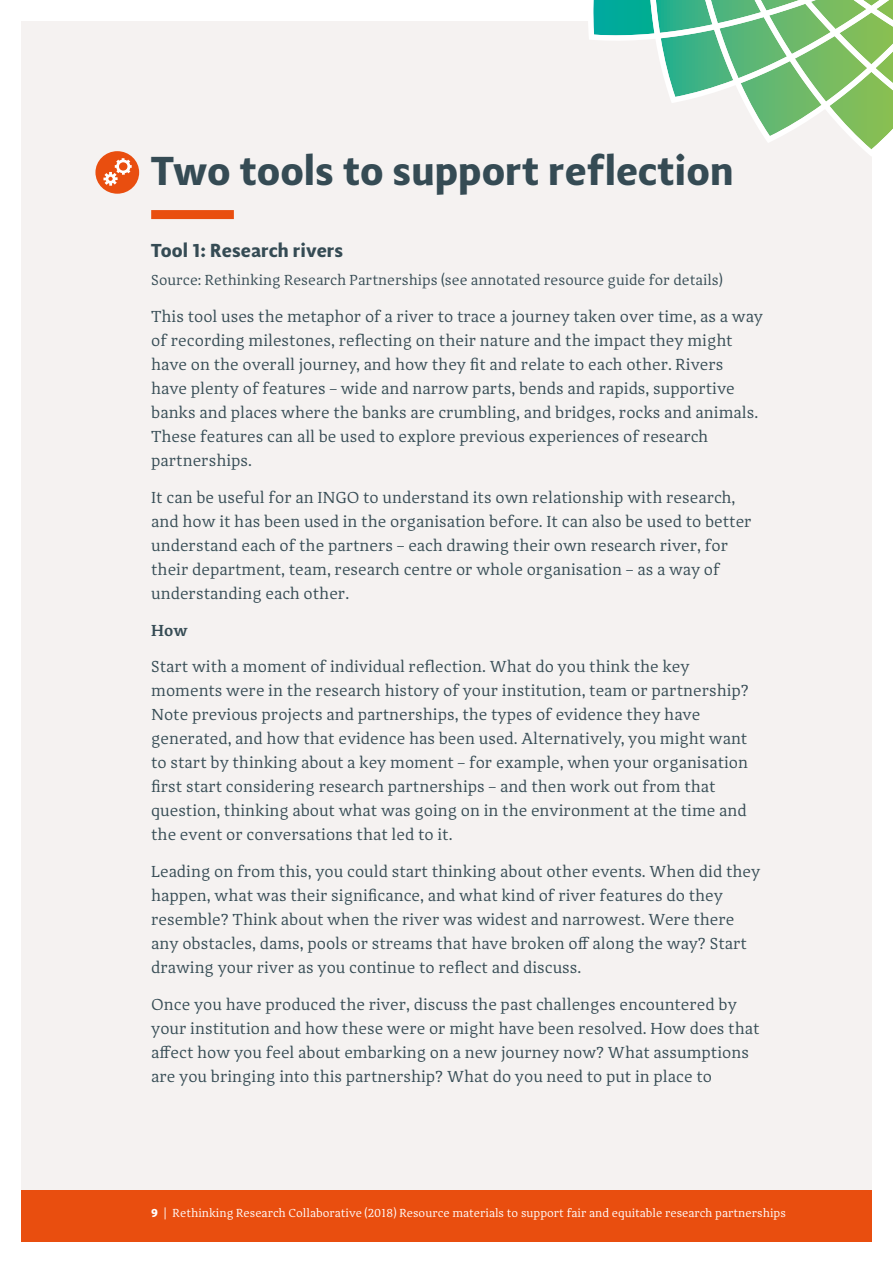
<style>
.page{position:relative;width:893px;height:1263px;background:#fff}
.page>*{position:absolute;margin:0;border:0;box-sizing:border-box;transform-origin:0 0}
.t1{font:700 42px "Adagio Sans";color:#354b54}
.t2{font:700 19.5px "Adagio Sans";color:#354b54}
.t3{font:16.5px/24px "Adagio Serif";color:#354b54}
.t4{font:600 16.5px "Adagio Serif";color:#354b54}
.t5{font:15px "Adagio Serif";color:#354b54}
.t6{font:12px "Adagio Serif";color:#fff}
.s1{font-family:"Adagio Sans";font-weight:700}
</style>
<div class="page">
<div style="left:21px;top:21px;width:851px;height:1221px;background:#f5f2f1"></div>
<div style="left:21px;top:1191px;width:851px;height:51px;background:#e94e0f"></div>
<svg style="left:588px;top:0;width:305px;height:156px"></svg>
<div style="left:151px;top:210px;width:83px;height:9px;background:#e94e0f"></div>
<div style="left:95px;top:151px;width:44px;height:43px;background:#e94e0f;border-radius:50%"></div>
<svg style="left:103px;top:158px;width:29px;height:28px"></svg>
<h1 class="t1" style="left:151px;top:143px;width:584px">Two tools to support reflection</h1>
<p class="t2" style="left:151px;top:237px;width:194px">Tool 1: Research rivers</p>
<p class="t5" style="left:151px;top:271px;width:573px">Source: Rethinking Research Partnerships (see annotated resource guide for details)</p>
<p class="t3" style="left:151px;top:305px;width:613px">This tool uses the metaphor of a river to trace a journey taken over time, as a way of recording milestones, reflecting on their nature and the impact they might have on the overall journey, and how they fit and relate to each other. Rivers have plenty of features – wide and narrow parts, bends and rapids, supportive banks and places where the banks are crumbling, and bridges, rocks and animals.<br>These features can all be used to explore previous experiences of research partnerships.</p>
<p class="t3" style="left:151px;top:485px;width:602px">It can be useful for an INGO to understand its own relationship with research, and how it has been used in the organisation before. It can also be used to better understand each of the partners – each drawing their own research river, for their department, team, research centre or whole organisation – as a way of understanding each other.</p>
<p class="t4" style="left:151px;top:619px;width:38px">How</p>
<p class="t3" style="left:151px;top:655px;width:599px">Start with a moment of individual reflection. What do you think the key moments were in the research history of your institution, team or partnership?<br>Note previous projects and partnerships, the types of evidence they have generated, and how that evidence has been used. Alternatively, you might want to start by thinking about a key moment – for example, when your organisation first start considering research partnerships – and then work out from that question, thinking about what was going on in the environment at the time and the event or conversations that led to it.</p>
<p class="t3" style="left:151px;top:860px;width:611px">Leading on from this, you could start thinking about other events. When did they happen, what was their significance, and what kind of river features do they resemble? Think about when the river was widest and narrowest. Were there any obstacles, dams, pools or streams that have broken off along the way? Start drawing your river as you continue to reflect and discuss.</p>
<p class="t3" style="left:151px;top:993px;width:610px">Once you have produced the river, discuss the past challenges encountered by your institution and how these were or might have been resolved. How does that affect how you feel about embarking on a new journey now? What assumptions are you bringing into this partnership? What do you need to put in place to</p>
<p class="t6" style="left:151px;top:1206px;width:636px"><span class="s1">9</span> | Rethinking Research Collaborative (2018) Resource materials to support fair and equitable research partnerships</p>
</div>
